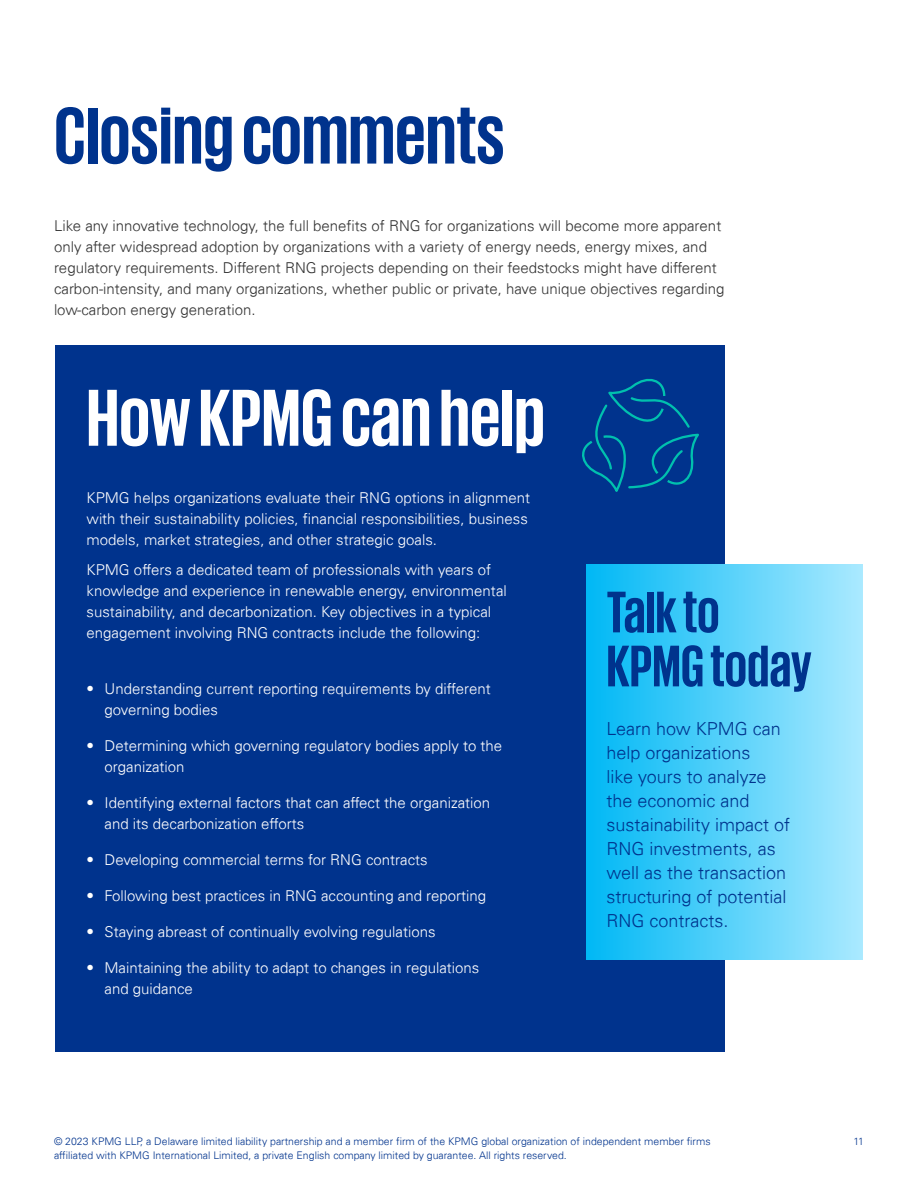
<style>
.page{position:relative;width:918px;height:1188px;background:#fff}
.page>*{position:absolute;margin:0;border:0;box-sizing:border-box;transform-origin:0 0}
.t1{font:700 82.5px "KPMG";color:#00338d}
.t2{font:700 82.5px "KPMG";color:#fff}
.t3{font:700 60px "KPMG";color:#00338d}
.t4{font:300 18px/24px "Univers 45";color:#00338d}
.t5{font:300 15px/21px "Univers 45";color:#fff}
.t6{font:300 15px/21px "Univers 45";color:#333}
.t7{font:300 10.5px "Univers 45";color:#00338d}
</style>
<div class="page">
<div style="left:56px;top:345px;width:669px;height:707px;background:#00338d"></div>
<div style="left:586px;top:565px;width:277px;height:394px;background:linear-gradient(to right,#00b8f5,#abeaff)"></div>
<svg style="left:582px;top:378px;width:117px;height:114px"></svg>
<h1 class="t1" style="left:54px;top:94px;width:452px">Closing comments</h1>
<p class="t6" style="left:54px;top:215px;width:672px">Like any innovative technology, the full benefits of RNG for organizations will become more apparent only after widespread adoption by organizations with a variety of energy needs, energy mixes, and regulatory requirements. Different RNG projects depending on their feedstocks might have different carbon-intensity, and many organizations, whether public or private, have unique objectives regarding low-carbon energy generation.</p>
<h1 class="t2" style="left:87px;top:376px;width:460px">How KPMG can help</h1>
<p class="t5" style="left:87px;top:487px;width:445px">KPMG helps organizations evaluate their RNG options in alignment with their sustainability policies, financial responsibilities, business models, market strategies, and other strategic goals.</p>
<p class="t5" style="left:87px;top:559px;width:422px">KPMG offers a dedicated team of professionals with years of knowledge and experience in renewable energy, environmental sustainability, and decarbonization. Key objectives in a typical engagement involving RNG contracts include the following:</p>
<p class="t5" style="left:87px;top:678px;width:406px">• Understanding current reporting requirements by different</p>
<p class="t5" style="left:105px;top:699px;width:115px">governing bodies</p>
<p class="t5" style="left:105px;top:735px;width:399px;text-indent:-18px">• Determining which governing regulatory bodies apply to the organization</p>
<p class="t5" style="left:105px;top:792px;width:387px;text-indent:-18px">• Identifying external factors that can affect the organization and its decarbonization efforts</p>
<p class="t5" style="left:87px;top:849px;width:343px">• Developing commercial terms for RNG contracts</p>
<p class="t5" style="left:87px;top:885px;width:401px">• Following best practices in RNG accounting and reporting</p>
<p class="t5" style="left:87px;top:921px;width:351px">• Staying abreast of continually evolving regulations</p>
<p class="t5" style="left:105px;top:957px;width:376px;text-indent:-18px">• Maintaining the ability to adapt to changes in regulations and guidance</p>
<h2 class="t3" style="left:607px;top:582px;width:115px">Talk to</h2>
<h2 class="t3" style="left:607px;top:636px;width:207px">KPMG today</h2>
<p class="t4" style="left:607px;top:717px;width:185px">Learn how KPMG can help organizations<br>like yours to analyze the economic and sustainability impact of<br>RNG investments, as well as the transaction structuring of potential<br>RNG contracts.</p>
<p class="t7" style="left:54px;top:1135px;width:658px">© 2023 KPMG LLP, a Delaware limited liability partnership and a member firm of the KPMG global organization of independent member firms</p>
<p class="t7" style="left:854px;top:1135px;width:12px">11</p>
<p class="t7" style="left:54px;top:1149px;width:514px">affiliated with KPMG International Limited, a private English company limited by guarantee. All rights reserved.</p>
</div>
